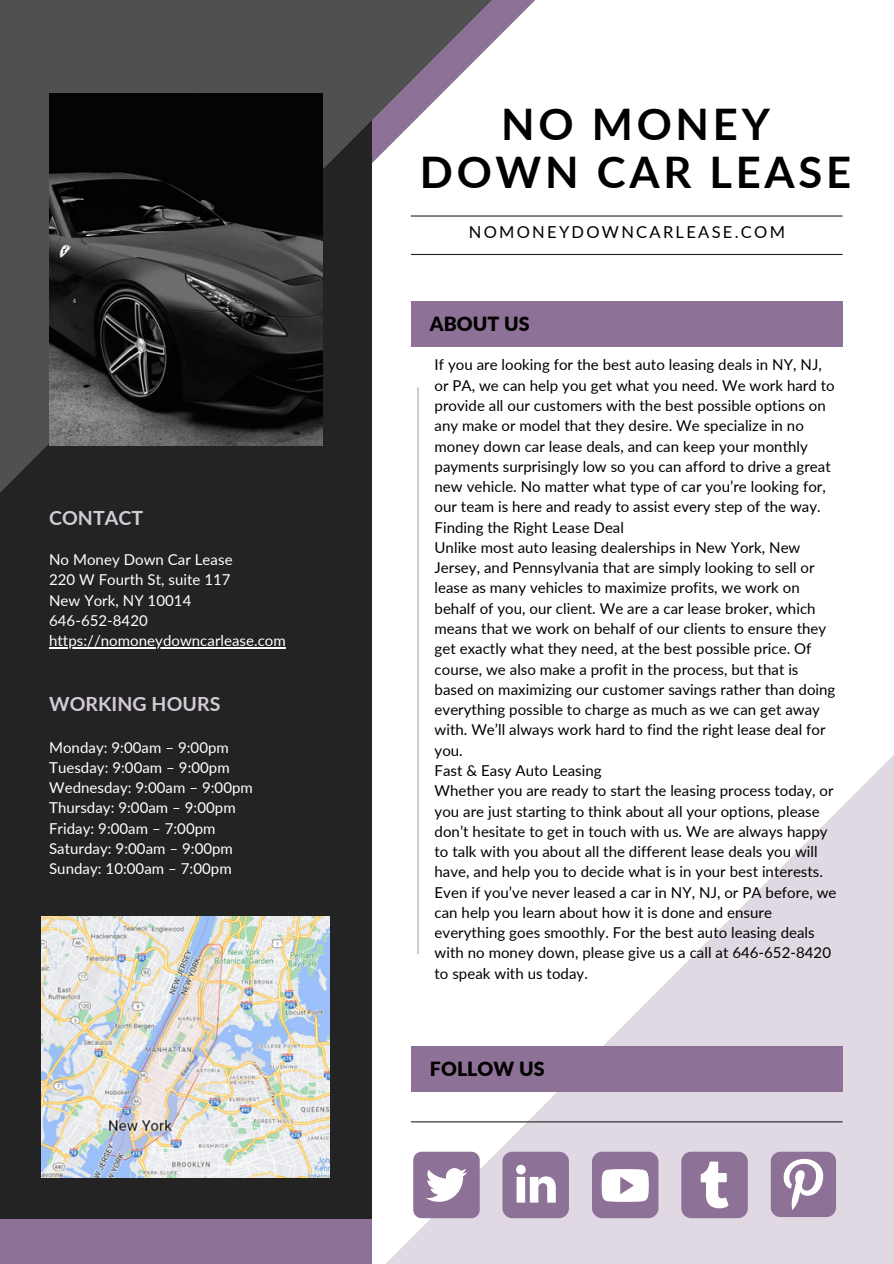
<style>
.page{position:relative;width:894px;height:1264px;background:#fff}
.page>*{position:absolute;margin:0;border:0;box-sizing:border-box;transform-origin:0 0}
.t1{font:700 43.5px/48.4px "Lato";letter-spacing:.085em;color:#000;text-align:center}
.t2{font:700 19.5px "Lato";letter-spacing:.005em;color:#d3ccd6}
.t3{font:900 19.5px "Lato";letter-spacing:.005em;color:#000}
.t4{font:16.5px "Lato";letter-spacing:.14em;color:#000}
.t5{font:15px/20.2px "Lato";letter-spacing:.005em;color:#000}
.t6{font:15px/20.2px "Lato";letter-spacing:.005em;color:#fff}
</style>
<div class="page">
<svg style="left:505px;top:0;width:30px;height:30px"></svg>
<div style="left:411px;top:302px;width:431px;height:45px;background:#8e7196"></div>
<div style="left:0;top:1121px;width:371px;height:142px;background:#8e7196"></div>
<div style="left:0;top:0;width:371px;height:1218px;background:#232323"></div>
<svg style="left:371px;top:741px;width:522px;height:522px"></svg>
<svg style="left:0;top:0;width:505px;height:506px"></svg>
<div style="left:411px;top:1046px;width:431px;height:45px;background:#8e7196"></div>
<img style="left:49px;top:94px;width:274px;height:351px">
<hr style="left:417px;top:387px;width:1px;height:567px;background:#a6a6a6">
<hr style="left:411px;top:1121px;width:431px;height:1px;background:#232323">
<hr style="left:411px;top:215px;width:431px;height:1px;background:#232323">
<hr style="left:411px;top:254px;width:431px;height:1px;background:#232323">
<img style="left:41px;top:916px;width:288px;height:261px">
<div style="left:413px;top:1151px;width:66px;height:67px;background:#8e7196;border-radius:8px"></div>
<svg style="left:426px;top:1168px;width:41px;height:33px"></svg>
<svg style="left:502px;top:1151px;width:66px;height:67px"></svg>
<div style="left:591px;top:1151px;width:67px;height:67px;background:#8e7196;border-radius:10px"></div>
<svg style="left:601px;top:1169px;width:47px;height:32px;background:#f0ecf1"></svg>
<svg style="left:681px;top:1151px;width:66px;height:67px"></svg>
<svg style="left:770px;top:1151px;width:65px;height:65px"></svg>
<hr style="left:49px;top:647px;width:237px;height:1px;background:#fff">
<h2 class="t2" style="left:49px;top:505px;width:95px">CONTACT</h2>
<p class="t6" style="left:49px;top:549px;width:238px">No Money Down Car Lease<br>220 W Fourth St, suite 117<br>New York, NY 10014<br>646-652-8420 https://nomoneydowncarlease.com</p>
<h2 class="t2" style="left:49px;top:691px;width:173px">WORKING HOURS</h2>
<p class="t6" style="left:49px;top:736px;width:205px">Monday: 9:00am – 9:00pm<br>Tuesday: 9:00am – 9:00pm<br>Wednesday: 9:00am – 9:00pm<br>Thursday: 9:00am – 9:00pm<br>Friday: 9:00am – 7:00pm<br>Saturday: 9:00am – 9:00pm<br>Sunday: 10:00am – 7:00pm</p>
<h1 class="t1" style="left:419px;top:99px;width:433px">NO MONEY<br>DOWN CAR LEASE</h1>
<p class="t4" style="left:468px;top:222px;width:317px">NOMONEYDOWNCARLEASE.COM</p>
<h2 class="t3" style="left:430px;top:312px;width:101px">ABOUT US</h2>
<p class="t5" style="left:434px;top:354px;width:403px">If you are looking for the best auto leasing deals in NY, NJ, or PA, we can help you get what you need. We work hard to provide all our customers with the best possible options on any make or model that they desire. We specialize in no money down car lease deals, and can keep your monthly payments surprisingly low so you can afford to drive a great new vehicle. No matter what type of car you’re looking for, our team is here and ready to assist every step of the way.<br>Finding the Right Lease Deal<br>Unlike most auto leasing dealerships in New York, New Jersey, and Pennsylvania that are simply looking to sell or lease as many vehicles to maximize profits, we work on behalf of you, our client. We are a car lease broker, which means that we work on behalf of our clients to ensure they get exactly what they need, at the best possible price. Of course, we also make a profit in the process, but that is based on maximizing our customer savings rather than doing everything possible to charge as much as we can get away with. We’ll always work hard to find the right lease deal for you.<br>Fast &amp; Easy Auto Leasing<br>Whether you are ready to start the leasing process today, or you are just starting to think about all your options, please don’t hesitate to get in touch with us. We are always happy to talk with you about all the different lease deals you will have, and help you to decide what is in your best interests.<br>Even if you’ve never leased a car in NY, NJ, or PA before, we can help you learn about how it is done and ensure everything goes smoothly. For the best auto leasing deals with no money down, please give us a call at 646-652-8420 to speak with us today.</p>
<h2 class="t3" style="left:430px;top:1056px;width:116px">FOLLOW US</h2>
</div>
